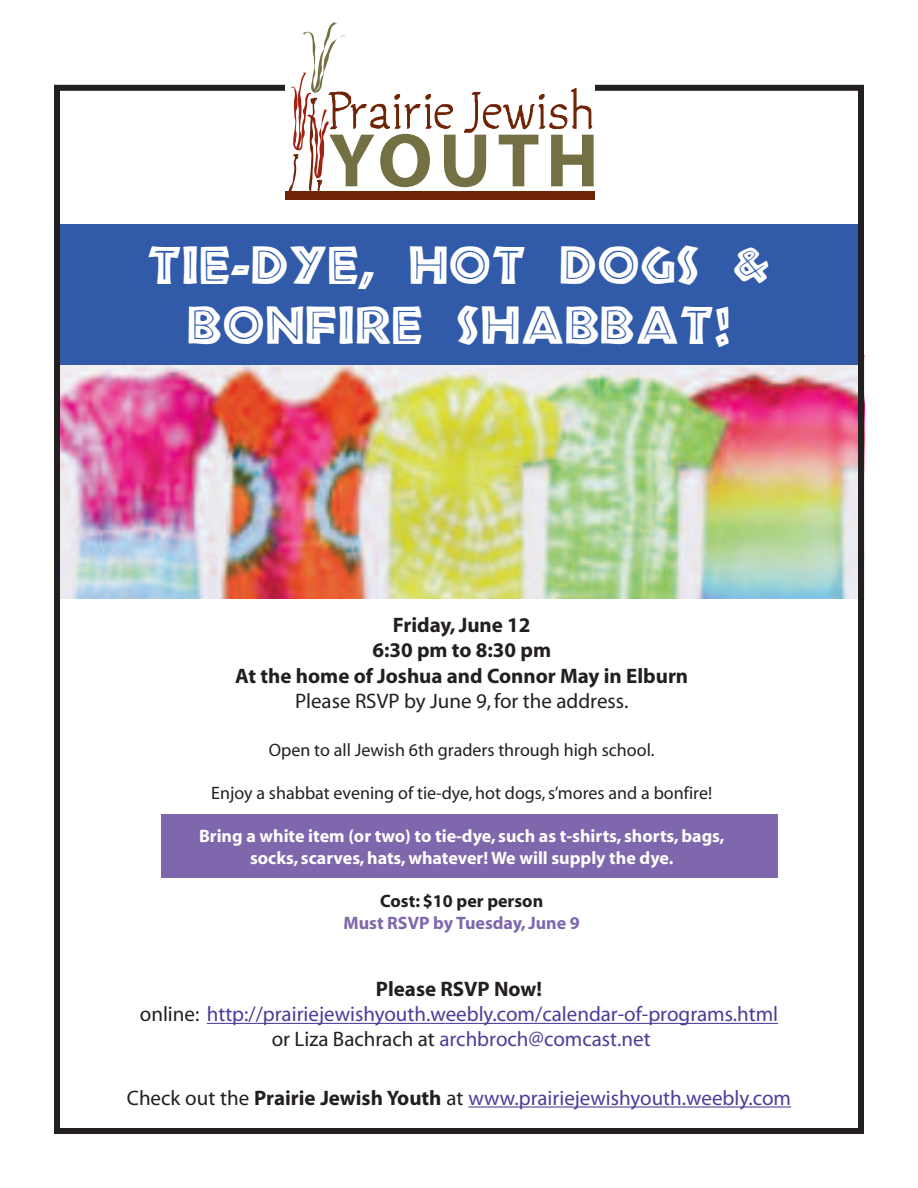
<style>
.page{position:relative;width:918px;height:1188px;background:#fff}
.page>*{position:absolute;margin:0;border:0;box-sizing:border-box;transform-origin:0 0}
.t1{font:49.5px/59.4px "African";color:#fff;text-align:center}
.t2{font:21px/25.2px "Myriad";color:#4d3c98;text-align:center}
.t3{font:700 21px/25.2px "Myriad";color:#231f20;text-align:center}
.t4{font:21px "Myriad Pro";color:#4d3c98}
.t5{font:21px "Myriad";color:#231f20}
.t6{font:700 18px/21.6px "Myriad";color:#fff;text-align:center}
.t7{font:18px "Myriad";color:#231f20}
.t8{font:700 18px "Myriad";color:#7e67ad}
.t9{font:700 18px "Myriad";color:#231f20}
.s1{font-weight:700;color:#231f20}
.s2{color:#231f20}
</style>
<div class="page">
<div style="left:161px;top:814px;width:617px;height:64px;background:#7e67ad"></div>
<img style="left:61px;top:365px;width:796px;height:234px">
<div style="left:54px;top:224px;width:810px;height:141px;background:#315ba9"></div>
<div style="left:54px;top:85px;width:810px;height:1049px;border:6px solid #231f20"></div>
<div style="left:285px;top:15px;width:310px;height:192px;background:#fff"></div>
<div style="left:285px;top:191px;width:310px;height:9px;background:#6e2405"></div>
<svg style="left:288px;top:22px;width:306px;height:169px"></svg>
<hr style="left:468px;top:1106px;width:51px;height:2px;background:#4d3c98">
<svg style="left:519px;top:1106px;width:12px;height:2px"></svg>
<hr style="left:531px;top:1106px;width:155px;height:2px;background:#4d3c98">
<svg style="left:686px;top:1106px;width:15px;height:2px"></svg>
<hr style="left:701px;top:1106px;width:90px;height:2px;background:#4d3c98">
<hr style="left:207px;top:1023px;width:56px;height:1px;background:#4d3c98">
<svg style="left:263px;top:1023px;width:12px;height:1px"></svg>
<hr style="left:275px;top:1023px;width:155px;height:1px;background:#4d3c98">
<svg style="left:430px;top:1023px;width:16px;height:1px"></svg>
<hr style="left:446px;top:1023px;width:332px;height:1px;background:#4d3c98">
<h1 class="t1" style="left:147px;top:238px;width:626px">UJF.EZF- IPU EPHT '<br>CPOGJSF TIBCCBU"</h1>
<p class="t3" style="left:235px;top:614px;width:455px">Friday, June 12<br>6:30 pm to 8:30 pm<br>At the home of Joshua and Connor May in Elburn</p>
<p class="t5" style="left:295px;top:693px;width:335px">Please RSVP by June 9,for the address.</p>
<p class="t7" style="left:269px;top:743px;width:387px">Open to all Jewish 6th graders through high school.</p>
<p class="t7" style="left:211px;top:786px;width:502px">Enjoy a shabbat evening of tie-dye, hot dogs,s’mores and a bonfire!</p>
<p class="t6" style="left:199px;top:827px;width:527px">Bring a white item (or two) to tie-dye, such as t-shirts, shorts,bags, socks, scarves,hats,whatever! We will supply the dye.</p>
<p class="t9" style="left:380px;top:894px;width:164px">Cost: $10 per person</p>
<p class="t8" style="left:344px;top:916px;width:238px">Must RSVP by Tuesday, June 9</p>
<p class="t2" style="left:140px;top:978px;width:640px"><span class="s1">Please RSVP Now!<br></span><span class="s2">online:</span> http://prairiejewishyouth.weebly.com/calendar-of-programs.html <span class="s2">or Liza Bachrach at</span> archbroch@comcast.net</p>
<p class="t4" style="left:127px;top:1090px;width:666px"><span class="s2">Check out the</span> <span class="s1">Prairie Jewish Youth</span> <span class="s2">at</span> www.prairiejewishyouth.weebly.com</p>
</div>
